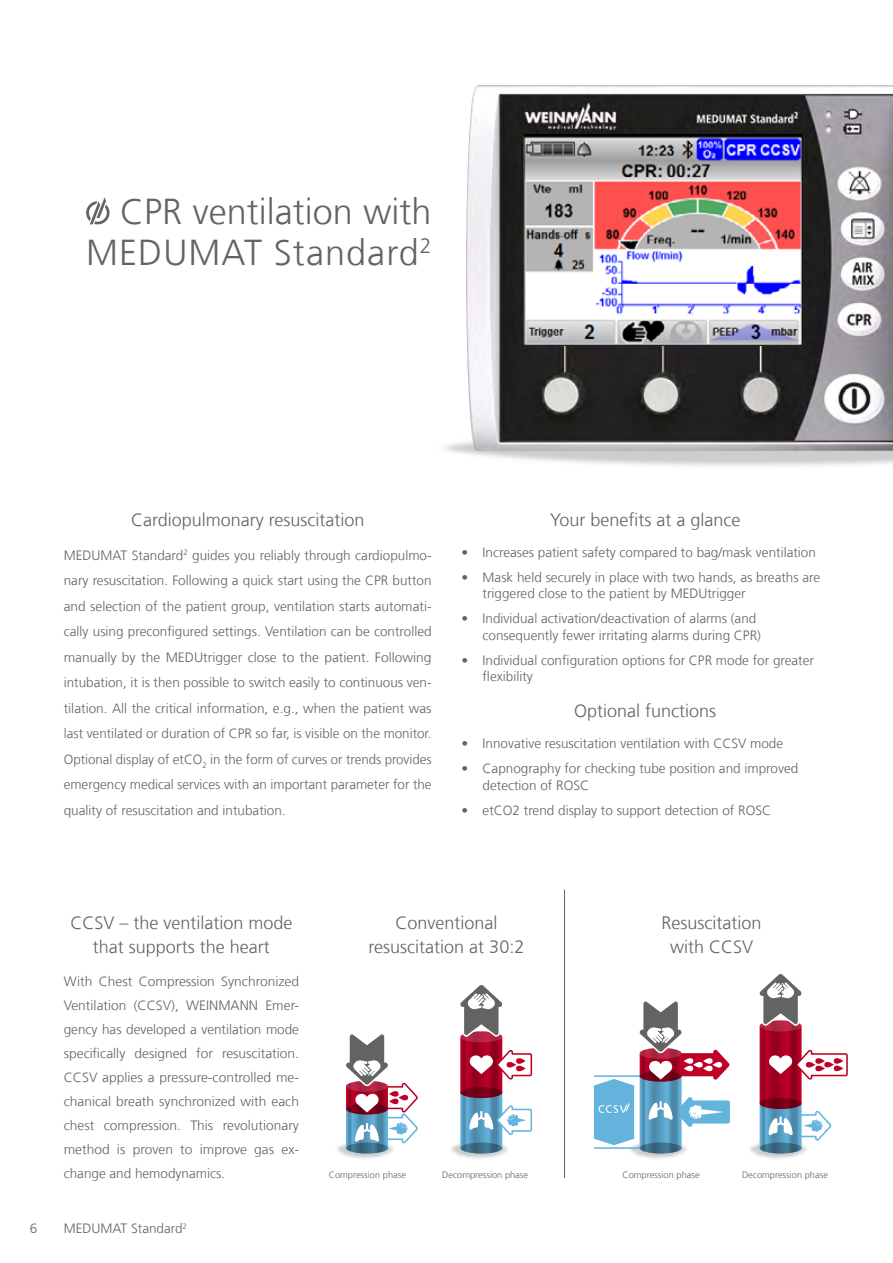
<style>
.page{position:relative;width:893px;height:1263px;background:#fff}
.page>*{position:absolute;margin:0;border:0;box-sizing:border-box;transform-origin:0 0}
.t1{font:300 36px/40.5px "Frutiger LT Com";color:#636363;text-align:right}
.t2{font:300 18px/24px "Frutiger LT Com";color:#636363;text-align:center}
.t3{font:300 13.5px/25.5px "Frutiger LT Com";color:#636363}
.t4{font:300 9.3px "Frutiger LT Com";color:#636363}
</style>
<div class="page">
<svg style="left:445px;top:442px;width:448px;height:24px;fill:#d1d1d1"></svg>
<img style="left:466px;top:86px;width:427px;height:364px">
<img style="left:524px;top:135px;width:278px;height:210px">
<svg style="left:86px;top:197px;width:24px;height:27px"></svg>
<svg style="left:451px;top:1145px;width:53px;height:14px"></svg>
<svg style="left:457px;top:985px;width:76px;height:168px"></svg>
<svg style="left:337px;top:1145px;width:53px;height:14px"></svg>
<svg style="left:343px;top:1034px;width:75px;height:119px"></svg>
<svg style="left:634px;top:1153px;width:49px;height:6px"></svg>
<svg style="left:594px;top:1001px;width:136px;height:152px"></svg>
<svg style="left:750px;top:1144px;width:53px;height:15px"></svg>
<svg style="left:757px;top:974px;width:91px;height:179px"></svg>
<hr style="left:564px;top:889px;width:1px;height:289px;background:#636363">
<h1 class="t1" style="left:86px;top:192px;width:347px">CPR ventilation with<br>MEDUMAT Standard<sup>2</sup></h1>
<h2 class="t2" style="left:131px;top:508px;width:235px">Cardiopulmonary resuscitation</h2>
<p class="t3" style="left:64px;top:543px;width:369px;text-align:justify">MEDUMAT Standard<sup>2</sup> guides you reliably through cardiopulmo&shy;nary resuscitation. Following a quick start using the CPR button and selection of the patient group, ventilation starts automati&shy;cally using preconfigured settings. Ventilation can be controlled manually by the MEDUtrigger close to the patient. Following intubation, it is then possible to switch easily to continuous ven&shy;tilation. All the critical information, e.g., when the patient was last ventilated or duration of CPR so far, is visible on the monitor.<br>Optional display of etCO<sub>2</sub> in the form of curves or trends provides emergency medical services with an important parameter for the quality of resuscitation and intubation.</p>
<h2 class="t2" style="left:550px;top:508px;width:192px">Your benefits at a glance</h2>
<p class="t3" style="left:461px;top:540px;width:356px">• Increases patient safety compared to bag/mask ventilation</p>
<p class="t3" style="left:483px;top:569px;width:339px;line-height:16.5px;text-indent:-21px">• Mask held securely in place with two hands, as breaths are triggered close to the patient by MEDUtrigger</p>
<p class="t3" style="left:483px;top:611px;width:280px;line-height:16.5px;text-indent:-21px">• Individual activation/deactivation of alarms (and consequently fewer irritating alarms during CPR)</p>
<p class="t3" style="left:483px;top:652px;width:333px;line-height:16.5px;text-indent:-21px">• Individual configuration options for CPR mode for greater flexibility</p>
<h2 class="t2" style="left:574px;top:699px;width:144px">Optional functions</h2>
<p class="t3" style="left:461px;top:731px;width:323px">• Innovative resuscitation ventilation with CCSV mode</p>
<p class="t3" style="left:483px;top:761px;width:317px;line-height:16.5px;text-indent:-21px">• Capnography for checking tube position and improved detection of ROSC</p>
<p class="t3" style="left:461px;top:798px;width:311px">• etCO2 trend display to support detection of ROSC</p>
<h2 class="t2" style="left:70px;top:911px;width:224px">CCSV – the ventilation mode that supports the heart</h2>
<p class="t3" style="left:64px;top:969px;width:237px;line-height:24px;text-align:justify">With Chest Compression Synchronized Ventilation (CCSV), WEINMANN Emer&shy;gency has developed a ventilation mode specifically designed for resuscitation.<br>CCSV applies a pressure-controlled me&shy;chanical breath synchronized with each chest compression. This revolutionary method is proven to improve gas ex&shy;change and hemodynamics.</p>
<p class="t3" style="left:30px;top:1216px;width:9px">6</p>
<p class="t3" style="left:64px;top:1216px;width:125px">MEDUMAT Standard<sup>2</sup></p>
<h2 class="t2" style="left:369px;top:911px;width:157px">Conventional resuscitation at 30:2</h2>
<h2 class="t2" style="left:661px;top:911px;width:102px">Resuscitation with CCSV</h2>
<p class="t4" style="left:329px;top:1169px;width:79px">Compression phase</p>
<p class="t4" style="left:442px;top:1169px;width:87px">Decompression phase</p>
<p class="t4" style="left:622px;top:1169px;width:79px">Compression phase</p>
<p class="t4" style="left:742px;top:1169px;width:87px">Decompression phase</p>
</div>
